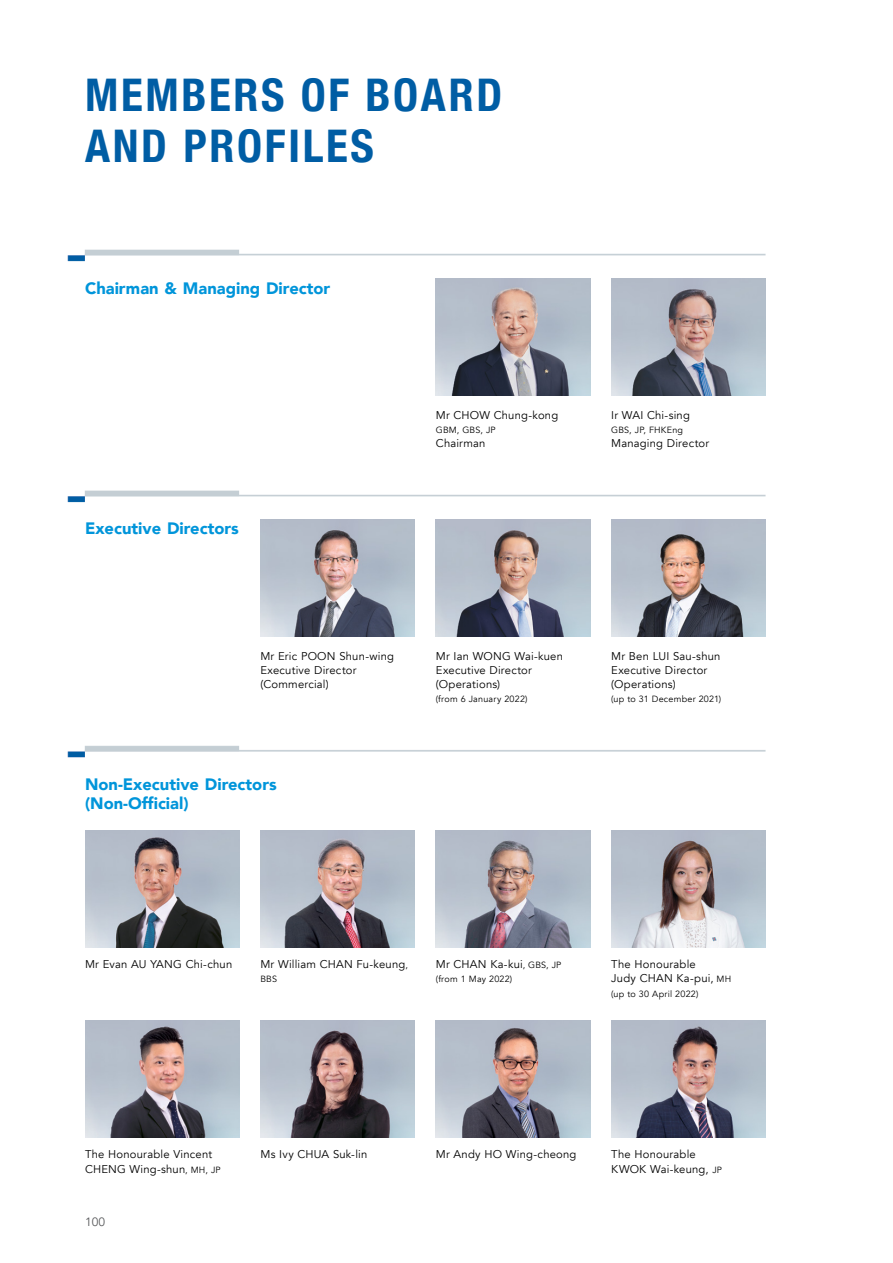
<style>
.page{position:relative;width:893px;height:1263px;background:#fff}
.page>*{position:absolute;margin:0;border:0;box-sizing:border-box;transform-origin:0 0}
.t1{font:700 condensed 45px "Helvetica Neue";letter-spacing:.06em;color:#005da4}
.t2{font:900 16.5px/19.5px "Avenir";color:#0095da}
.t3{font:12px "Avenir";color:#58595b}
.t4{font:11.25px "Avenir";letter-spacing:.02em;color:#000}
.t5{font:9px "Avenir";letter-spacing:.025em;color:#000}
.s1{font-size:9px}
</style>
<div class="page">
<img style="left:67px;top:249px;width:699px;height:889px">
<img style="left:436px;top:279px;width:154px;height:117px">
<img style="left:611px;top:279px;width:154px;height:117px">
<img style="left:260px;top:520px;width:155px;height:117px">
<img style="left:436px;top:520px;width:154px;height:117px">
<img style="left:611px;top:520px;width:154px;height:117px">
<img style="left:85px;top:830px;width:154px;height:117px">
<img style="left:260px;top:830px;width:155px;height:117px">
<img style="left:436px;top:830px;width:154px;height:117px">
<img style="left:611px;top:830px;width:154px;height:117px">
<img style="left:260px;top:1021px;width:155px;height:117px">
<img style="left:436px;top:1021px;width:154px;height:117px">
<img style="left:85px;top:1021px;width:154px;height:117px">
<img style="left:611px;top:1021px;width:154px;height:117px">
<p class="t1" style="left:85px;top:57px;width:419px">MEMBERS OF BOARD</p>
<h1 class="t1" style="left:85px;top:108px;width:290px">AND PROFILES</h1>
<p class="t2" style="left:85px;top:278px;width:247px">Chairman &amp; Managing Director</p>
<p class="t2" style="left:85px;top:519px;width:155px">Executive Directors</p>
<p class="t4" style="left:436px;top:408px;width:124px">Mr CHOW Chung-kong</p>
<p class="t4" style="left:611px;top:408px;width:80px">Ir WAI Chi-sing</p>
<p class="t5" style="left:436px;top:424px;width:61px">GBM, GBS, JP</p>
<p class="t5" style="left:611px;top:424px;width:73px">GBS, JP, FHKEng</p>
<p class="t4" style="left:436px;top:437px;width:51px">Chairman</p>
<p class="t4" style="left:611px;top:437px;width:99px">Managing Director</p>
<p class="t4" style="left:260px;top:649px;width:135px">Mr Eric POON Shun-wing</p>
<p class="t4" style="left:436px;top:649px;width:129px">Mr Ian WONG Wai-kuen</p>
<p class="t4" style="left:611px;top:649px;width:111px">Mr Ben LUI Sau-shun</p>
<p class="t4" style="left:260px;top:663px;width:98px">Executive Director</p>
<p class="t4" style="left:436px;top:663px;width:98px">Executive Director</p>
<p class="t4" style="left:611px;top:663px;width:98px">Executive Director</p>
<p class="t4" style="left:260px;top:677px;width:70px">(Commercial)</p>
<p class="t4" style="left:436px;top:677px;width:66px">(Operations)</p>
<p class="t4" style="left:611px;top:677px;width:66px">(Operations)</p>
<p class="t5" style="left:436px;top:694px;width:93px">(from 6 January 2022)</p>
<p class="t5" style="left:611px;top:694px;width:111px">(up to 31 December 2021)</p>
<p class="t2" style="left:85px;top:774px;width:193px">Non-Executive Directors (Non-Official)</p>
<p class="t4" style="left:85px;top:957px;width:149px">Mr Evan AU YANG Chi-chun</p>
<p class="t4" style="left:260px;top:957px;width:149px">Mr William CHAN Fu-keung<span class="s1">,</span></p>
<p class="t4" style="left:436px;top:957px;width:127px">Mr CHAN Ka-kui<span class="s1">, GBS, JP</span></p>
<p class="t4" style="left:611px;top:957px;width:86px">The Honourable</p>
<p class="t5" style="left:260px;top:974px;width:18px">BBS</p>
<p class="t5" style="left:436px;top:974px;width:78px">(from 1 May 2022)</p>
<p class="t4" style="left:611px;top:972px;width:121px">Judy CHAN Ka-pui, <span class="s1">MH</span></p>
<p class="t5" style="left:611px;top:988px;width:89px">(up to 30 April 2022)</p>
<p class="t4" style="left:85px;top:1148px;width:129px">The Honourable Vincent</p>
<p class="t4" style="left:260px;top:1148px;width:108px">Ms Ivy CHUA Suk-lin</p>
<p class="t4" style="left:436px;top:1148px;width:142px">Mr Andy HO Wing-cheong</p>
<p class="t4" style="left:611px;top:1148px;width:86px">The Honourable</p>
<p class="t4" style="left:85px;top:1162px;width:137px">CHENG Wing-shun<span class="s1">, MH, JP</span></p>
<p class="t4" style="left:611px;top:1162px;width:112px">KWOK Wai-keung, <span class="s1">JP</span></p>
<p class="t3" style="left:85px;top:1214px;width:22px">100</p>
</div>
